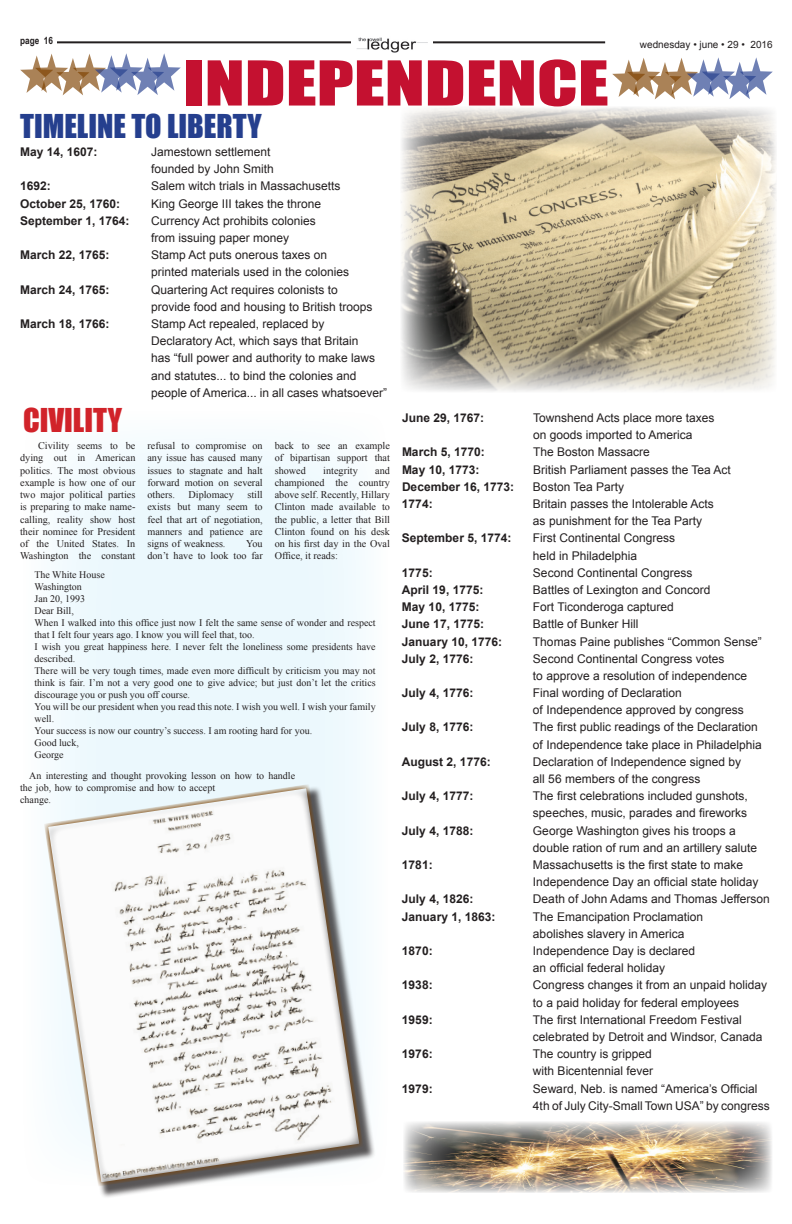
<style>
.page{position:relative;width:792px;height:1224px;background:#fff}
.page>*{position:absolute;margin:0;border:0;box-sizing:border-box;transform-origin:0 0}
.t1{font:57.2px "Impact";color:#c41130;scale:1.3 1}
.t2{font:30.2px "Impact";color:#253f8e}
.t3{font:30.2px "Impact";color:#d1232a}
.t4{font:12px/17.2px "Arial";color:#231f20}
.t5{font:700 12px "Arial";color:#231f20}
.t6{font:10.2px/12.2px "Times New Roman";color:#231f20;text-align:justify}
.t7{font:10px/12px "Times New Roman";color:#231f20}
.t8{font:10px "Arial";color:#231f20}
.t9{font:700 10px "Arial Narrow";color:#231f20}
</style>
<div class="page">
<img style="left:356px;top:37px;width:72px;height:16px">
<hr style="left:57px;top:41px;width:294px;height:2px;background:#231f20">
<hr style="left:433px;top:41px;width:172px;height:2px;background:#231f20">
<div style="left:54px;top:442px;width:309px;height:341px;background:#ebf8fd"></div>
<img style="left:404px;top:1122px;width:368px;height:71px">
<div style="left:46px;top:786px;width:330px;height:413px;background:#231f20;opacity:.75"></div>
<svg style="left:44px;top:783px;width:321px;height:404px"></svg>
<svg style="left:20px;top:53px;width:161px;height:42px"></svg>
<svg style="left:612px;top:57px;width:161px;height:42px"></svg>
<img style="left:401px;top:107px;width:376px;height:285px">
<p class="t9" style="left:20px;top:33px;width:34px">page 16</p>
<p class="t8" style="left:640px;top:38px;width:134px">wednesday • june • 29 • 2016</p>
<h1 class="t1" style="left:183px;top:39px;width:75px">INDEPE</h1>
<h1 class="t1" style="left:385px;top:39px;width:170px">NDENCE</h1>
<h2 class="t2" style="left:20px;top:102px;width:243px">TIMELINE TO LIBERTY</h2>
<p class="t5" style="left:20px;top:144px;width:79px">May 14, 1607:</p>
<p class="t4" style="left:151px;top:143px;width:124px">Jamestown settlement founded by John Smith</p>
<p class="t5" style="left:20px;top:178px;width:32px">1692:</p>
<p class="t4" style="left:151px;top:178px;width:191px">Salem witch trials in Massachusetts</p>
<p class="t5" style="left:20px;top:196px;width:102px">October 25, 1760:</p>
<p class="t4" style="left:151px;top:195px;width:172px">King George III takes the throne</p>
<p class="t5" style="left:20px;top:213px;width:111px">September 1, 1764:</p>
<p class="t4" style="left:151px;top:212px;width:166px">Currency Act prohibits colonies from issuing paper money</p>
<p class="t5" style="left:20px;top:247px;width:91px">March 22, 1765:</p>
<p class="t4" style="left:151px;top:247px;width:200px">Stamp Act puts onerous taxes on printed materials used in the colonies</p>
<p class="t5" style="left:20px;top:281px;width:91px">March 24, 1765:</p>
<p class="t4" style="left:151px;top:281px;width:223px">Quartering Act requires colonists to provide food and housing to British troops</p>
<p class="t5" style="left:20px;top:316px;width:91px">March 18, 1766:</p>
<p class="t4" style="left:151px;top:315px;width:237px">Stamp Act repealed, replaced by Declaratory Act, which says that Britain<br>has “full power and authority to make laws and statutes... to bind the colonies and people of America... in all cases whatsoever”</p>
<h2 class="t3" style="left:23px;top:397px;width:86px">Civility</h2>
<p class="t6" style="left:20px;top:440px;width:117px;text-indent:18px">Civility seems to be dying out in American politics. The most obvious example is how one of our two major political parties is preparing to make name&shy;calling, reality show host their nominee for President of the United States. In Washington the constant</p>
<p class="t6" style="left:147px;top:440px;width:117px">refusal to compromise on any issue has caused many issues to stagnate and halt forward motion on several others.</p>
<p class="t6" style="left:275px;top:440px;width:117px">back to see an example of bipartisan support that showed</p>
<p class="t6" style="left:275px;top:464px;width:117px;text-indent:101px">and championed the country above self. Recently, Hillary Clinton made available to the public, a letter that Bill Clinton found on his desk on his first day in the Oval Office, it reads:</p>
<p class="t7" style="left:34px;top:568px;width:343px">The White House<br>Washington<br>Jan 20, 1993<br>Dear Bill,<br>When I walked into this office just now I felt the same sense of wonder and respect that I felt four years ago. I know you will feel that, too.<br>I wish you great happiness here. I never felt the loneliness some presidents have described.<br>There will be very tough times, made even more difficult by criticism you may not think is fair. I’m not a very good one to give advice; but just don’t let the critics discourage you or push you off course.<br>You will be our president when you read this note. I wish you well. I wish your family well.<br>Your success is now our country’s success. I am rooting hard for you.<br>Good luck,<br>George</p>
<p class="t7" style="left:20px;top:769px;width:276px;text-indent:9px">An interesting and thought provoking lesson on how to handle the job, how to compromise and how to accept<br>change.</p>
<p class="t6" style="left:323px;top:464px;width:36px">integrity</p>
<p class="t6" style="left:147px;top:489px;width:117px;text-indent:100px">still exists but many seem to feel that art of negotiation, manners and patience are signs of weakness.</p>
<p class="t6" style="left:189px;top:489px;width:47px">Diplomacy</p>
<p class="t6" style="left:147px;top:537px;width:117px;text-align:right">You<br>don’t have to look too far</p>
<p class="t5" style="left:402px;top:410px;width:84px">June 29, 1767:</p>
<p class="t4" style="left:533px;top:409px;width:183px">Townshend Acts place more taxes on goods imported to America</p>
<p class="t5" style="left:402px;top:444px;width:84px">March 5, 1770:</p>
<p class="t4" style="left:533px;top:444px;width:118px">The Boston Massacre</p>
<p class="t5" style="left:402px;top:461px;width:79px">May 10, 1773:</p>
<p class="t4" style="left:533px;top:461px;width:199px">British Parliament passes the Tea Act</p>
<p class="t5" style="left:402px;top:479px;width:114px">December 16, 1773:</p>
<p class="t4" style="left:533px;top:478px;width:93px">Boston Tea Party</p>
<p class="t5" style="left:402px;top:496px;width:32px">1774:</p>
<p class="t4" style="left:533px;top:495px;width:182px">Britain passes the Intolerable Acts as punishment for the Tea Party</p>
<p class="t5" style="left:402px;top:530px;width:111px">September 5, 1774:</p>
<p class="t4" style="left:533px;top:530px;width:144px">First Continental Congress held in Philadelphia</p>
<p class="t5" style="left:402px;top:565px;width:32px">1775:</p>
<p class="t4" style="left:533px;top:564px;width:161px">Second Continental Congress</p>
<p class="t5" style="left:402px;top:582px;width:83px">April 19, 1775:</p>
<p class="t4" style="left:533px;top:581px;width:179px">Battles of Lexington and Concord</p>
<p class="t5" style="left:402px;top:599px;width:79px">May 10, 1775:</p>
<p class="t4" style="left:533px;top:598px;width:142px">Fort Ticonderoga captured</p>
<p class="t5" style="left:402px;top:616px;width:84px">June 17, 1775:</p>
<p class="t4" style="left:533px;top:616px;width:107px">Battle of Bunker Hill</p>
<p class="t5" style="left:402px;top:633px;width:102px">January 10, 1776:</p>
<p class="t4" style="left:533px;top:633px;width:230px">Thomas Paine publishes “Common Sense”</p>
<p class="t5" style="left:402px;top:651px;width:73px">July 2, 1776:</p>
<p class="t4" style="left:533px;top:650px;width:216px">Second Continental Congress votes<br>to approve a resolution of independence</p>
<p class="t5" style="left:402px;top:685px;width:73px">July 4, 1776:</p>
<p class="t4" style="left:533px;top:684px;width:212px">Final wording of Declaration<br>of Independence approved by congress</p>
<p class="t5" style="left:402px;top:719px;width:73px">July 8, 1776:</p>
<p class="t4" style="left:533px;top:719px;width:230px">The first public readings of the Declaration of Independence take place in Philadelphia</p>
<p class="t5" style="left:402px;top:754px;width:90px">August 2, 1776:</p>
<p class="t4" style="left:533px;top:753px;width:210px">Declaration of Independence signed by all 56 members of the congress</p>
<p class="t5" style="left:402px;top:788px;width:73px">July 4, 1777:</p>
<p class="t4" style="left:533px;top:788px;width:216px">The first celebrations included gunshots, speeches, music, parades and fireworks</p>
<p class="t5" style="left:402px;top:823px;width:73px">July 4, 1788:</p>
<p class="t4" style="left:533px;top:822px;width:226px">George Washington gives his troops a double ration of rum and an artillery salute</p>
<p class="t5" style="left:402px;top:857px;width:32px">1781:</p>
<p class="t4" style="left:533px;top:856px;width:227px">Massachusetts is the first state to make<br>Independence Day an official state holiday</p>
<p class="t5" style="left:402px;top:891px;width:73px">July 4, 1826:</p>
<p class="t4" style="left:533px;top:891px;width:238px">Death of John Adams and Thomas Jefferson</p>
<p class="t5" style="left:402px;top:909px;width:95px">January 1, 1863:</p>
<p class="t4" style="left:533px;top:908px;width:172px">The Emancipation Proclamation abolishes slavery in America</p>
<p class="t5" style="left:402px;top:943px;width:32px">1870:</p>
<p class="t4" style="left:533px;top:942px;width:164px">Independence Day is declared an official federal holiday</p>
<p class="t5" style="left:402px;top:977px;width:32px">1938:</p>
<p class="t4" style="left:533px;top:977px;width:236px">Congress changes it from an unpaid holiday to a paid holiday for federal employees</p>
<p class="t5" style="left:402px;top:1012px;width:32px">1959:</p>
<p class="t4" style="left:533px;top:1011px;width:231px">The first International Freedom Festival celebrated by Detroit and Windsor, Canada</p>
<p class="t5" style="left:402px;top:1046px;width:32px">1976:</p>
<p class="t4" style="left:533px;top:1046px;width:122px">The country is gripped with Bicentennial fever</p>
<p class="t5" style="left:402px;top:1080px;width:32px">1979:</p>
<p class="t4" style="left:533px;top:1080px;width:238px">Seward, Neb. is named “America’s Official<br>4th of July City-Small Town USA” by congress</p>
</div>
